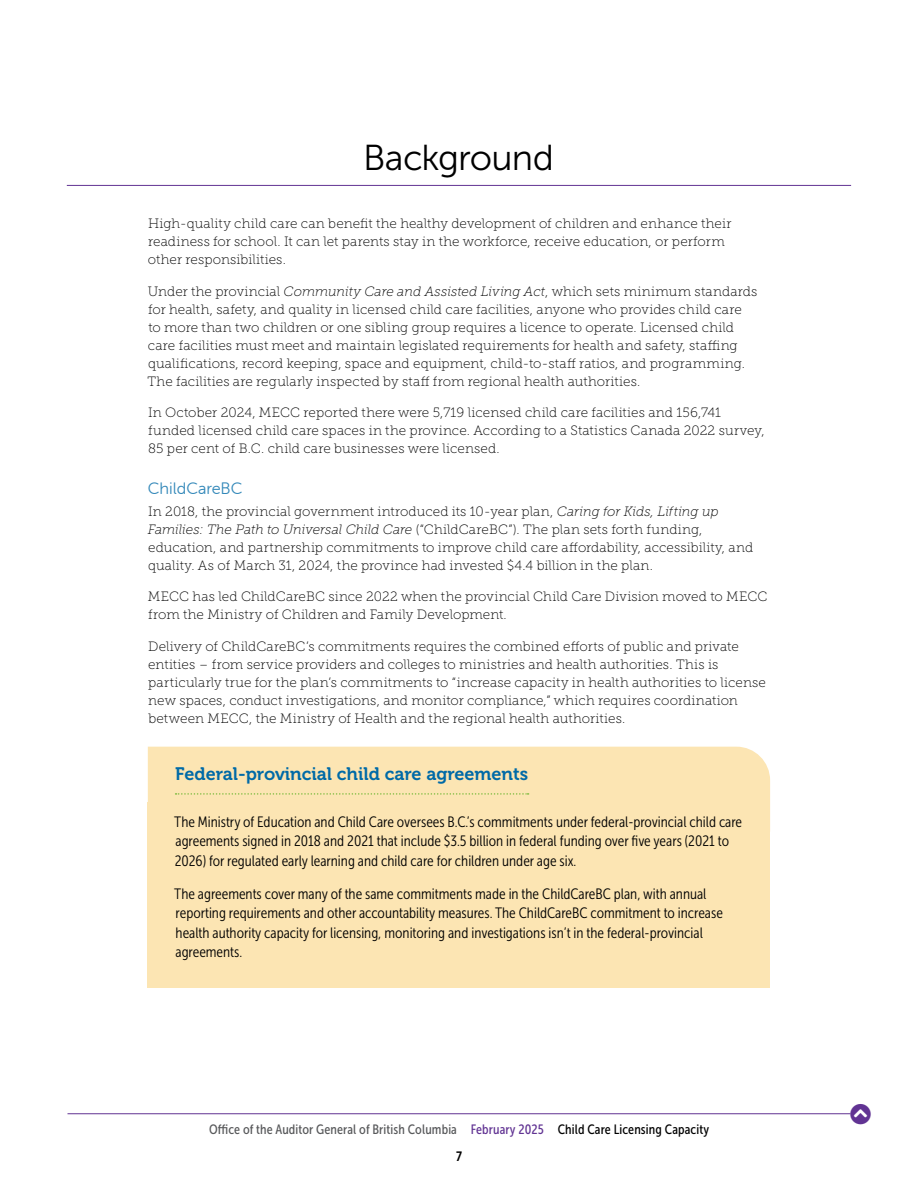
<style>
.page{position:relative;width:918px;height:1188px;background:#fff}
.page>*{position:absolute;margin:0;border:0;box-sizing:border-box;transform-origin:0 0}
.Head-1-red_-_Main_Report{font:36px "Museo Sans 300";letter-spacing:-.025em;color:#000}
.t1{font:21px "Font Awesome 5 Free Solid";color:#613393}
.TopicBox-Title{font:18px "Museo 700";color:#006aa7}
.Head-5-violet{font:16.5px "Museo Sans Rounded 300";color:#3388b9}
.TopicBox-Body-Final-Para{font:15px/19.5px "Museo Sans Cond 300";color:#000}
.TopicBox-Body{font:15px/19.5px "Museo Sans Cond 300";color:#000}
.Body{font:13.5px/18px "Museo Slab 100";letter-spacing:.005em;color:#000}
.t2{font:13.5px "Museo Sans Cond 500";letter-spacing:.01em;color:#58595b}
.t3{font:13.5px "Museo Sans Cond 700";color:#000}
.s1{font-style:italic}
.s2{color:#613393}
.s3{color:#000}
</style>
<div class="page">
<hr style="left:68px;top:1113px;width:782px;height:1px;background:#613393">
<hr style="left:67px;top:185px;width:784px;height:1px;background:#613393">
<div style="left:148px;top:747px;width:622px;height:55px;background:#fce5b3"></div>
<svg style="left:176px;top:793px;width:353px;height:2px"></svg>
<div style="left:148px;top:802px;width:622px;height:88px;background:#fce5b3"></div>
<div style="left:148px;top:874px;width:622px;height:114px;background:#fce5b3"></div>
<p class="Head-1-red_-_Main_Report" style="left:363px;top:138px;width:192px">Background</p>
<p class="Body" style="left:148px;top:215px;width:585px">High-quality child care can benefit the healthy development of children and enhance their readiness for school. It can let parents stay in the workforce, receive education, or perform other responsibilities.</p>
<p class="Body" style="left:147px;top:282px;width:611px">Under the provincial <span class="s1">Community Care and Assisted Living Act</span>, which sets minimum standards for health, safety, and quality in licensed child care facilities, anyone who provides child care<br>to more than two children or one sibling group requires a licence to operate. Licensed child care facilities must meet and maintain legislated requirements for health and safety, staffing qualifications, record keeping, space and equipment, child-to-staff ratios, and programming.<br>The facilities are regularly inspected by staff from regional health authorities.</p>
<p class="Body" style="left:148px;top:404px;width:618px">In October 2024, MECC reported there were 5,719 licensed child care facilities and 156,741 funded licensed child care spaces in the province. According to a Statistics Canada 2022 survey,<br>85 per cent of B.C. child care businesses were licensed.</p>
<p class="Head-5-violet" style="left:148px;top:480px;width:96px">ChildCareBC</p>
<p class="Body" style="left:148px;top:502px;width:607px">In 2018, the provincial government introduced its 10-year plan, <span class="s1">Caring for Kids, Lifting up Families: The Path to Universal Child Care</span> (“ChildCareBC”). The plan sets forth funding, education, and partnership commitments to improve child care affordability, accessibility, and quality. As of March 31, 2024, the province had invested $4.4 billion in the plan.</p>
<p class="Body" style="left:148px;top:588px;width:621px">MECC has led ChildCareBC since 2022 when the provincial Child Care Division moved to MECC from the Ministry of Children and Family Development.</p>
<p class="Body" style="left:148px;top:637px;width:619px">Delivery of ChildCareBC’s commitments requires the combined efforts of public and private entities – from service providers and colleges to ministries and health authorities. This is particularly true for the plan’s commitments to “increase capacity in health authorities to license new spaces, conduct investigations, and monitor compliance,” which requires coordination between MECC, the Ministry of Health and the regional health authorities.</p>
<p class="TopicBox-Title" style="left:175px;top:764px;width:355px">Federal-provincial child care agreements</p>
<p class="TopicBox-Body" style="left:174px;top:812px;width:569px">The Ministry of Education and Child Care oversees B.C.’s commitments under federal-provincial child care agreements signed in 2018 and 2021 that include $3.5 billion in federal funding over five years (2021 to<br>2026) for regulated early learning and child care for children under age six.</p>
<p class="TopicBox-Body-Final-Para" style="left:174px;top:884px;width:550px">The agreements cover many of the same commitments made in the ChildCareBC plan, with annual reporting requirements and other accountability measures. The ChildCareBC commitment to increase health authority capacity for licensing, monitoring and investigations isn’t in the federal-provincial agreements.</p>
<p class="t2" style="left:209px;top:1122px;width:502px">Office of the Auditor General of British Columbia <span class="s2">February 2025</span> <span class="s3">Child Care Licensing Capacity</span></p>
<p class="t3" style="left:456px;top:1149px;width:7px">7</p>
<h2 class="t1" style="left:850px;top:1104px;width:22px">❖□■●</h2>
</div>
